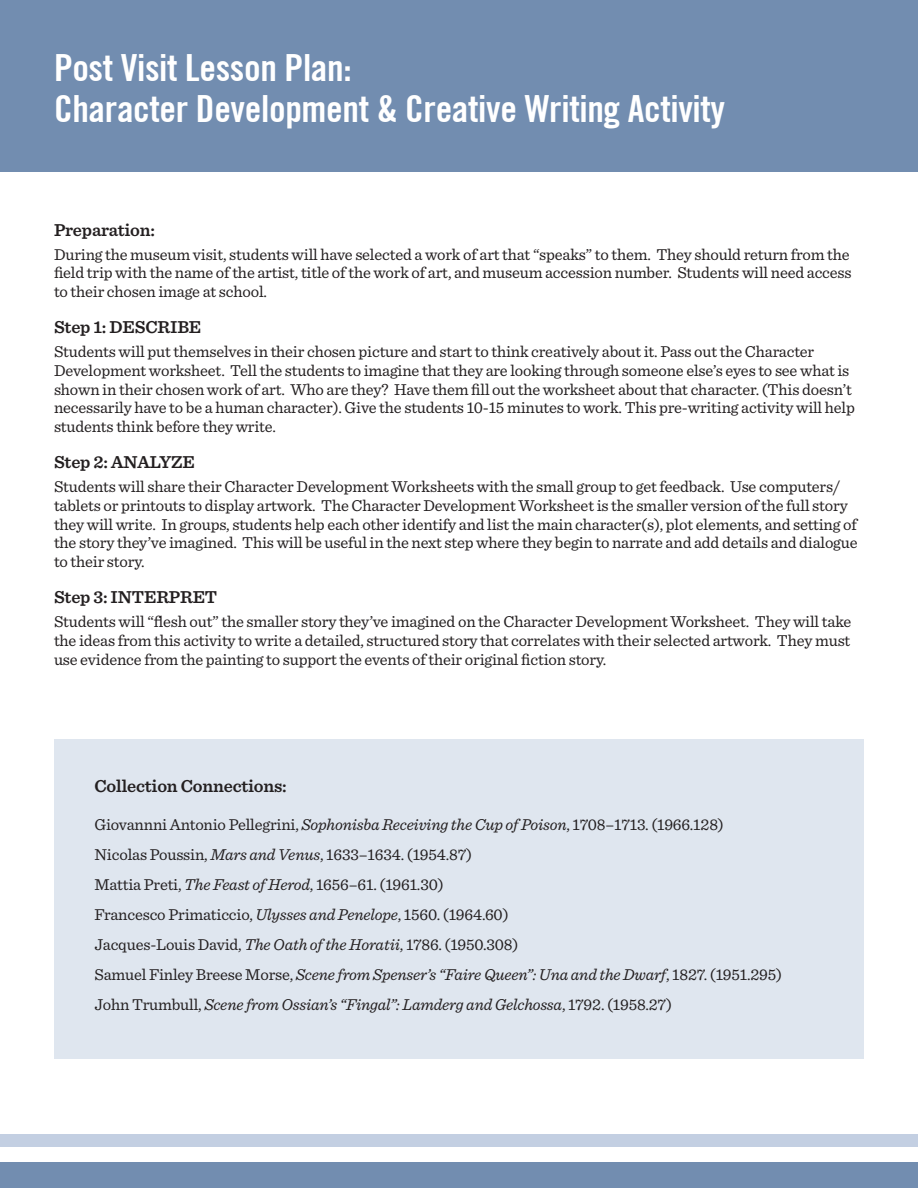
<style>
.page{position:relative;width:918px;height:1188px;background:#fff}
.page>*{position:absolute;margin:0;border:0;box-sizing:border-box;transform-origin:0 0}
.t1{font:700 condensed 37.5px/40.5px "Trade Gothic No.20";letter-spacing:-.01em;color:#fff}
.t2{font:600 18px "Sentinel";letter-spacing:-.01em;color:#231f20}
.t3{font:16.5px/18.8px "Sentinel";letter-spacing:-.01em;color:#231f20}
.s1{font-style:italic}
</style>
<div class="page">
<div style="left:54px;top:740px;width:810px;height:319px;background:#dfe6ef"></div>
<div style="left:0;top:0;width:918px;height:172px;background:#728db0"></div>
<div style="left:0;top:1162px;width:918px;height:26px;background:#728db0"></div>
<div style="left:0;top:1134px;width:918px;height:13px;background:#c3cfe2"></div>
<h1 class="t1" style="left:54px;top:47px;width:673px">Post Visit Lesson Plan:<br>Character Development &amp; Creative Writing Activity</h1>
<p class="t2" style="left:54px;top:216px;width:103px">Preparation:</p>
<p class="t3" style="left:54px;top:244px;width:799px;text-align:justify">During the museum visit, students will have selected a work of art that “speaks” to them. They should return from the field trip with the name of the artist, title of the work of art, and museum accession number. Students will need access to their chosen image at school.</p>
<p class="t2" style="left:54px;top:313px;width:149px">Step 1: DESCRIBE</p>
<p class="t3" style="left:54px;top:341px;width:803px">Students will put themselves in their chosen picture and start to think creatively about it. Pass out the Character Development worksheet. Tell the students to imagine that they are looking through someone else’s eyes to see what is shown in their chosen work of art. Who are they? Have them fill out the worksheet about that character. (This doesn’t necessarily have to be a human character). Give the students 10-15 minutes to work. This pre-writing activity will help students think before they write.</p>
<p class="t2" style="left:54px;top:448px;width:142px">Step 2: ANALYZE</p>
<p class="t3" style="left:54px;top:476px;width:805px">Students will share their Character Development Worksheets with the small group to get feedback. Use computers/ tablets or printouts to display artwork. The Character Development Worksheet is the smaller version of the full story they will write. In groups, students help each other identify and list the main character(s), plot elements, and setting of the story they’ve imagined. This will be useful in the next step where they begin to narrate and add details and dialogue to their story.</p>
<p class="t2" style="left:54px;top:583px;width:165px">Step 3: INTERPRET</p>
<p class="t3" style="left:54px;top:611px;width:799px;text-align:justify">Students will “flesh out” the smaller story they’ve imagined on the Character Development Worksheet. They will take the ideas from this activity to write a detailed, structured story that correlates with their selected artwork. They must use evidence from the painting to support the events of their original fiction story.</p>
<p class="t2" style="left:94px;top:772px;width:194px">Collection Connections:</p>
<p class="t3" style="left:94px;top:808px;width:689px;line-height:30px">Giovannni Antonio Pellegrini, <span class="s1">Sophonisba Receiving the Cup of Poison</span>, 1708–1713. (1966.128)<br>Nicolas Poussin, <span class="s1">Mars and Venus</span>, 1633–1634. (1954.87)<br>Mattia Preti, <span class="s1">The Feast of Herod</span>, 1656–61. (1961.30)<br>Francesco Primaticcio, <span class="s1">Ulysses and Penelope</span>, 1560. (1964.60)<br>Jacques-Louis David, <span class="s1">The Oath of the Horatii</span>, 1786. (1950.308)<br>Samuel Finley Breese Morse, <span class="s1">Scene from Spenser’s “Faire Queen”: Una and the Dwarf</span>, 1827. (1951.295)<br>John Trumbull, <span class="s1">Scene from Ossian’s “Fingal”: Lamderg and Gelchossa</span>, 1792. (1958.27)</p>
</div>
